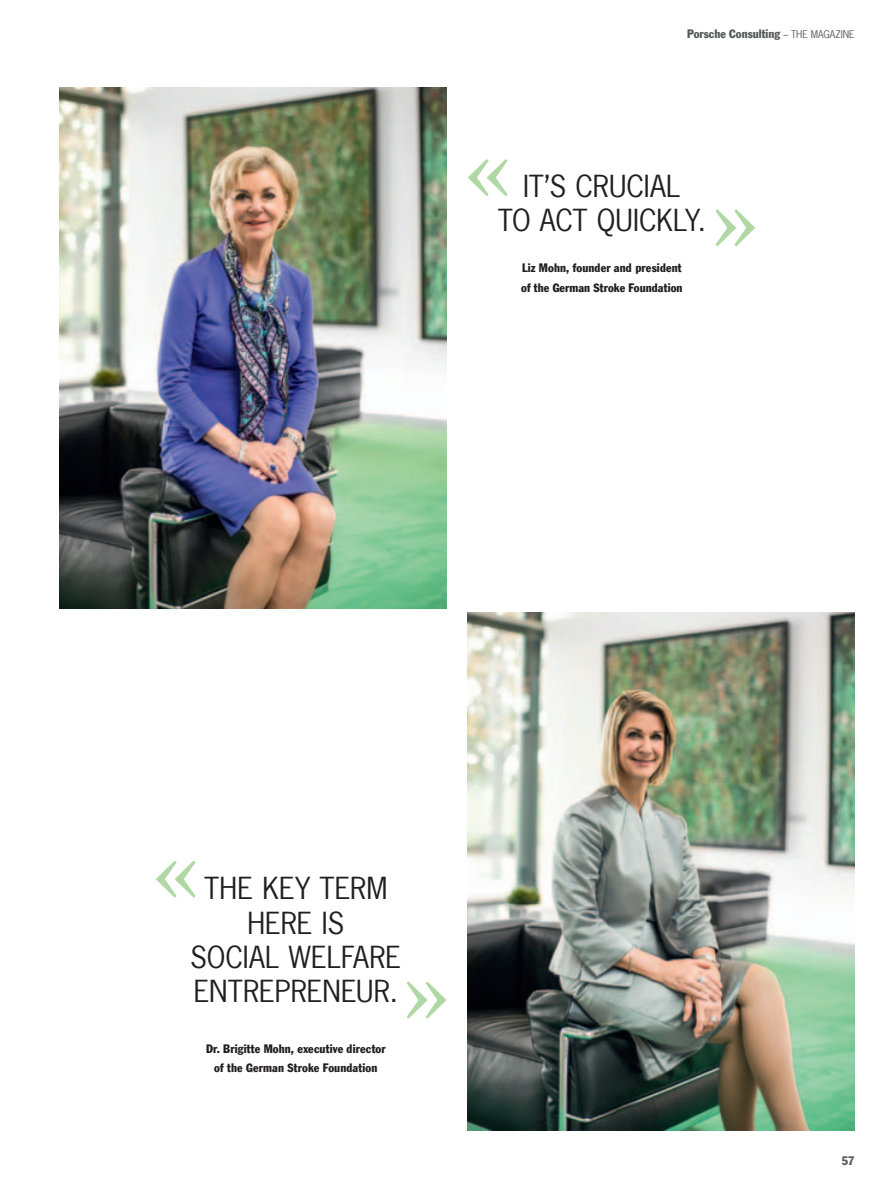
<style>
.page{position:relative;width:893px;height:1191px;background:#fff}
.page>*{position:absolute;margin:0;border:0;box-sizing:border-box;transform-origin:0 0}
.t1{font:28.5px/34.2px "News Gothfor Porsche Com";color:#231f20;text-align:center}
.t2{font:condensed 12px/19.5px "Frank Gothfor Porsche Com";letter-spacing:.01em;color:#231f20}
.t3{font:condensed 12px "Frank Gothfor Porsche Com";color:#57585a}
.s1{font-family:"News Gothfor Porsche Com";font-stretch:normal;font-size:9.9px}
</style>
<div class="page">
<svg style="left:468px;top:159px;width:40px;height:37px"></svg>
<svg style="left:715px;top:209px;width:40px;height:37px"></svg>
<svg style="left:156px;top:860px;width:40px;height:37px"></svg>
<svg style="left:407px;top:981px;width:39px;height:37px"></svg>
<img style="left:60px;top:87px;width:386px;height:521px">
<img style="left:468px;top:612px;width:387px;height:518px">
<p class="t3" style="left:687px;top:27px;width:169px">Porsche Consulting <span class="s1">– THE MAGAZINE</span></p>
<h1 class="t1" style="left:498px;top:169px;width:209px">IT’S CRUCIAL<br>TO ACT QUICKLY.</h1>
<p class="t2" style="left:521px;top:258px;width:163px">Liz Mohn, founder and president of the German Stroke Foundation</p>
<h1 class="t1" style="left:190px;top:871px;width:213px">THE KEY TERM<br>HERE IS<br>SOCIAL WELFARE<br>ENTREPRENEUR.</h1>
<p class="t2" style="left:206px;top:1038px;width:181px;text-align:center">Dr. Brigitte Mohn, executive director of the German Stroke Foundation</p>
<p class="t3" style="left:842px;top:1153px;width:14px">57</p>
</div>
